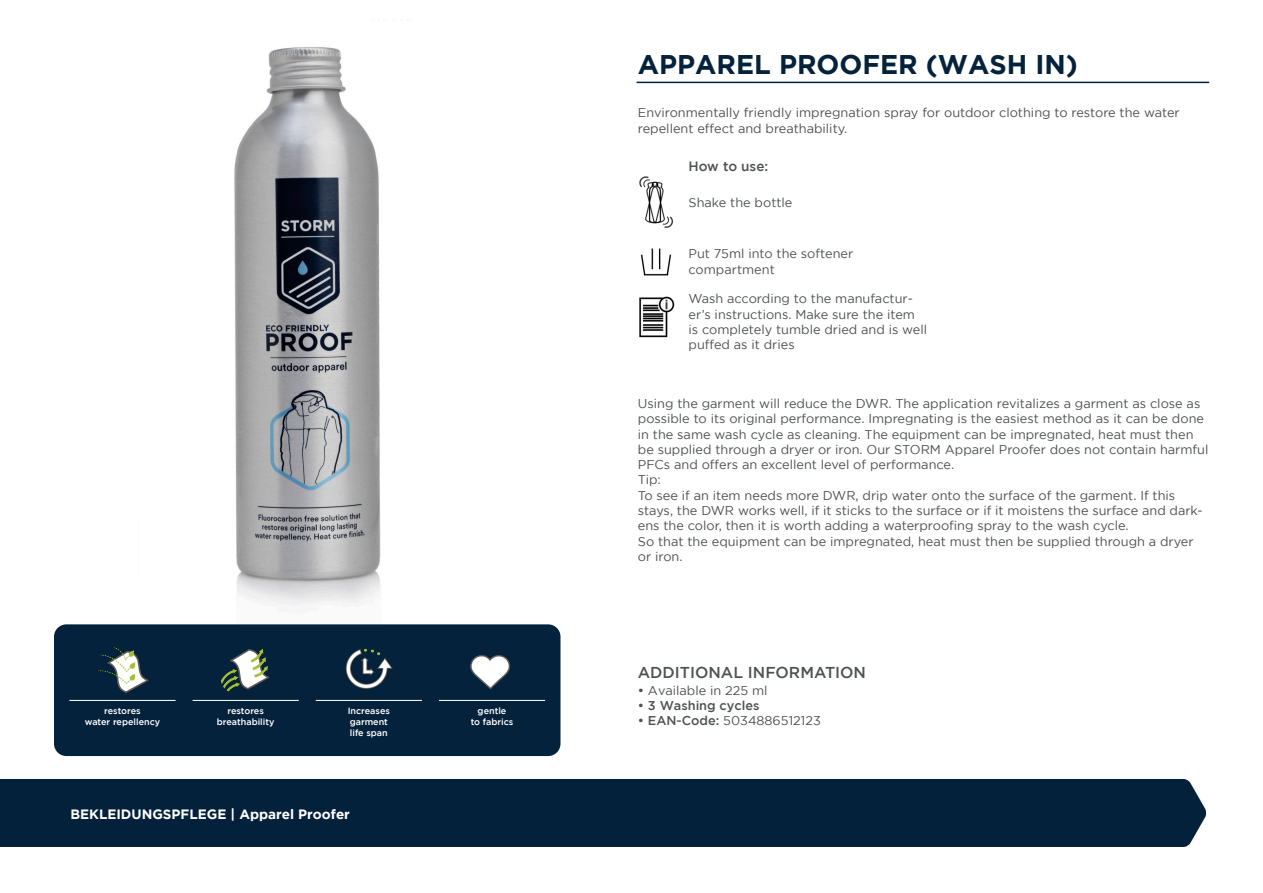
<style>
.page{position:relative;width:1263px;height:893px;background:#fff}
.page>*{position:absolute;margin:0;border:0;box-sizing:border-box;transform-origin:0 0}
.t1{font:700 27px "Gotham";color:#04223b}
.t2{font:500 15.75px "Gotham";color:#4f5252}
.t3{font:700 13.5px "Gotham";color:#fff}
.Fließtext{font:500 13.5px "Gotham";color:#4f5252}
.Fließtext-2{font:12.75px/15.3px "Gotham";color:#4d5051}
.Fließtext-3{font:12.75px/15.3px "Gotham";color:#4f5252}
.Fließtext-4{font:500 12.75px "Gotham";color:#4f5252}
.Icon_Beschreibungen{font:500 9px/10.8px "Gotham";color:#fff;text-align:center}
.s1{font-weight:500}
</style>
<div class="page">
<div style="left:0;top:779px;width:1207px;height:68px;background:#04213b"></div>
<img style="left:640px;top:248px;width:32px;height:28px">
<img style="left:639px;top:176px;width:34px;height:52px">
<img style="left:639px;top:296px;width:35px;height:42px">
<hr style="left:636px;top:82px;width:573px;height:1px;background:#04223b">
<img style="left:234px;top:19px;width:168px;height:587px">
<div style="left:54px;top:624px;width:506px;height:132px;background:#04223b;border-radius:12px"></div>
<img style="left:98px;top:647px;width:51px;height:46px">
<hr style="left:69px;top:700px;width:107px;height:1px;background:#fff">
<img style="left:221px;top:649px;width:49px;height:43px">
<hr style="left:193px;top:700px;width:106px;height:1px;background:#fff">
<img style="left:345px;top:648px;width:48px;height:41px">
<hr style="left:316px;top:700px;width:106px;height:1px;background:#fff">
<img style="left:470px;top:655px;width:41px;height:35px">
<hr style="left:439px;top:700px;width:106px;height:1px;background:#fff">
<p class="Icon_Beschreibungen" style="left:85px;top:705px;width:77px">restores<br>water repellency</p>
<p class="Icon_Beschreibungen" style="left:217px;top:705px;width:59px">restores breathability</p>
<p class="Icon_Beschreibungen" style="left:348px;top:705px;width:44px;text-align:left">Increases garment life span</p>
<p class="Icon_Beschreibungen" style="left:471px;top:705px;width:44px">gentle<br>to fabrics</p>
<p class="t3" style="left:70px;top:806px;width:281px">BEKLEIDUNGSPFLEGE | Apparel Proofer</p>
<p class="t1" style="left:638px;top:49px;width:441px">APPAREL PROOFER (WASH IN)</p>
<p class="Fließtext-2" style="left:638px;top:105px;width:543px">Environmentally friendly impregnation spray for outdoor clothing to restore the water repellent effect and breathability.</p>
<p class="Fließtext" style="left:688px;top:159px;width:81px">How to use:</p>
<p class="Fließtext-3" style="left:688px;top:194px;width:105px">Shake the bottle</p>
<p class="Fließtext-3" style="left:688px;top:246px;width:166px">Put 75ml into the softener compartment</p>
<p class="Fließtext-3" style="left:688px;top:291px;width:240px">Wash according to the manufactur&shy;er’s instructions. Make sure the item is completely tumble dried and is well puffed as it dries</p>
<p class="Fließtext-2" style="left:638px;top:396px;width:572px">Using the garment will reduce the DWR. The application revitalizes a garment as close as possible to its original performance. Impregnating is the easiest method as it can be done in the same wash cycle as cleaning. The equipment can be impregnated, heat must then be supplied through a dryer or iron. Our STORM Apparel Proofer does not contain harmful PFCs and offers an excellent level of performance.</p>
<p class="Fließtext-2" style="left:638px;top:472px;width:24px">Tip:</p>
<p class="Fließtext-2" style="left:638px;top:487px;width:566px">To see if an item needs more DWR, drip water onto the surface of the garment. If this stays, the DWR works well, if it sticks to the surface or if it moistens the surface and dark&shy;ens the color, then it is worth adding a waterproofing spray to the wash cycle.</p>
<p class="Fließtext-2" style="left:638px;top:533px;width:557px">So that the equipment can be impregnated, heat must then be supplied through a dryer or iron.</p>
<p class="t2" style="left:638px;top:663px;width:230px">ADDITIONAL INFORMATION</p>
<p class="Fließtext-3" style="left:638px;top:682px;width:131px"><span class="s1">•</span> Available in 225 ml</p>
<p class="Fließtext-4" style="left:638px;top:698px;width:123px">• 3 Washing cycles</p>
<p class="Fließtext-3" style="left:638px;top:713px;width:185px"><span class="s1">• EAN-Code:</span> 5034886512123</p>
</div>
